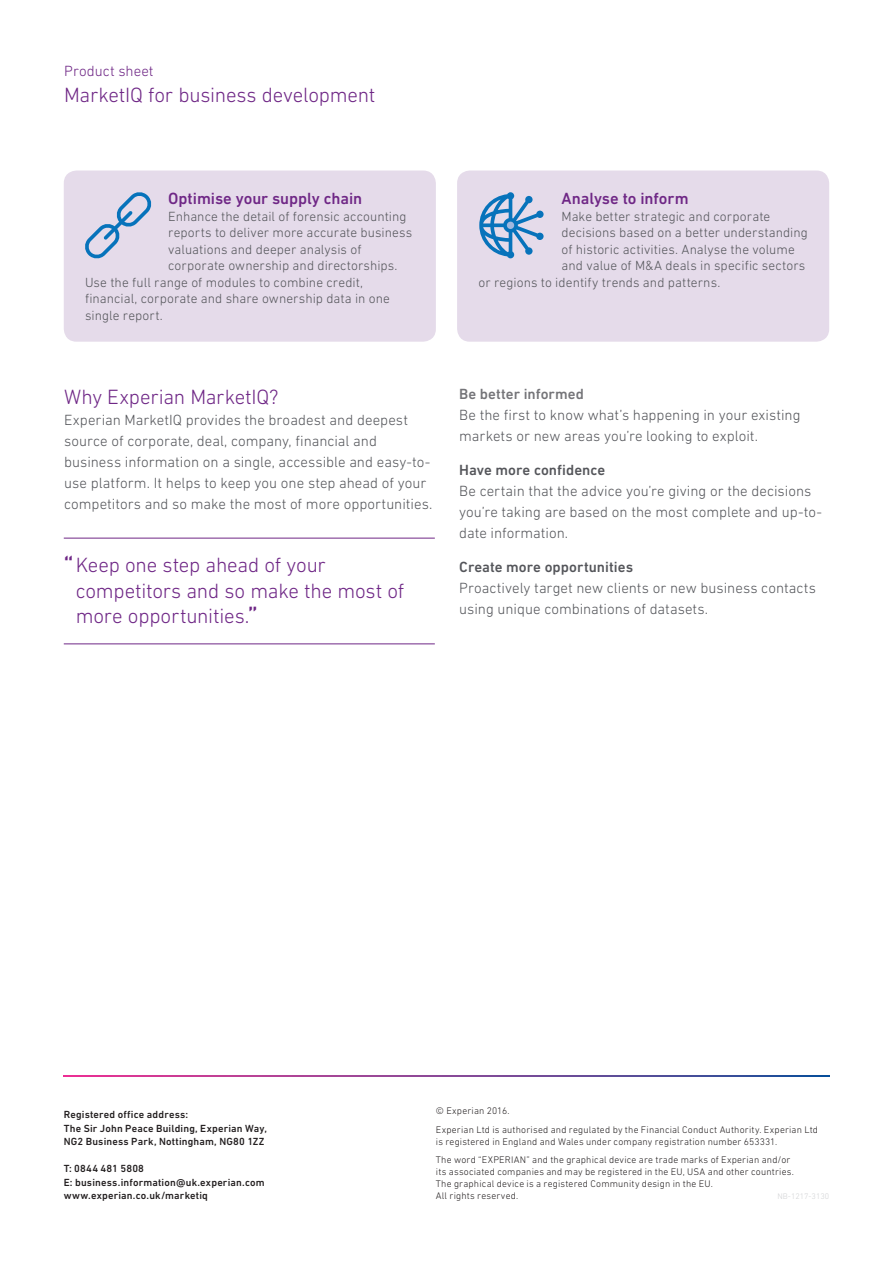
<style>
.page{position:relative;width:893px;height:1263px;background:#fff}
.page>*{position:absolute;margin:0;border:0;box-sizing:border-box;transform-origin:0 0}
.Quote_A_14_16{font:300 21px/25.5px "DIN Next W1 G";letter-spacing:-.01em;color:#6f2786}
.Headline_14_16{font:300 21px "DIN Next W1 G";letter-spacing:-.01em;color:#6f2786}
.Cell_Header_9_11{font:500 16.5px "DIN Next W1 G";letter-spacing:-.005em;color:#6f2786}
.Body_text_10_14{font:300 15px/21px "DIN Next W1 G";color:#54555a}
.Subhead_10_14{font:500 15px "DIN Next W1 G";letter-spacing:.005em;color:#54555a}
.Subhead_10_14-2{font:500 15px "DIN Next W1 G";letter-spacing:.005em;color:#747478}
.t1{font:300 15px "DIN Next W1 G";letter-spacing:.005em;color:#6f2786}
.Cell_Body_9_11{font:300 13.5px "DIN Next W1 G";letter-spacing:.005em;color:#54555a}
.t2{font:500 10.5px/13.5px "DIN Next W1 G";letter-spacing:.02em;color:#231f20}
.t3{font:300 9.75px/18.5px "DIN Next W1 G";letter-spacing:.02em;color:#231f20}
.t4{font:300 8.25px "DIN Next W1 G";color:#d1d2d4}
.s1{font-weight:500;font-size:24px}
</style>
<div class="page">
<svg style="left:64px;top:1075px;width:765px;height:1px"></svg>
<hr style="left:64px;top:538px;width:371px;height:1px;background:#6f2786">
<hr style="left:64px;top:643px;width:371px;height:1px;background:#6f2786">
<div style="left:64px;top:171px;width:372px;height:171px;background:#e5dbea;border-radius:13px"></div>
<svg style="left:85px;top:192px;width:66px;height:66px"></svg>
<div style="left:457px;top:171px;width:372px;height:171px;background:#e5dbea;border-radius:13px"></div>
<svg style="left:479px;top:192px;width:65px;height:66px"></svg>
<p class="t1" style="left:64px;top:62px;width:91px">Product sheet</p>
<h1 class="Quote_A_14_16" style="left:64px;top:82px;width:313px">MarketIQ for business development</h1>
<p class="Cell_Header_9_11" style="left:168px;top:189px;width:196px">Optimise your supply chain</p>
<p class="Cell_Body_9_11" style="left:168px;top:208px;width:240px">Enhance the detail of forensic accounting</p>
<p class="Cell_Body_9_11" style="left:168px;top:225px;width:246px">reports to deliver more accurate business</p>
<p class="Cell_Body_9_11" style="left:168px;top:241px;width:195px">valuations and deeper analysis of</p>
<p class="Cell_Body_9_11" style="left:168px;top:258px;width:231px">corporate ownership and directorships.</p>
<p class="Cell_Body_9_11" style="left:85px;top:274px;width:280px">Use the full range of modules to combine credit,</p>
<p class="Cell_Body_9_11" style="left:85px;top:291px;width:306px">financial, corporate and share ownership data in one</p>
<p class="Cell_Body_9_11" style="left:85px;top:307px;width:79px">single report.</p>
<p class="Headline_14_16" style="left:64px;top:385px;width:216px">Why Experian MarketIQ?</p>
<p class="Body_text_10_14" style="left:64px;top:409px;width:370px">Experian MarketIQ provides the broadest and deepest source of corporate, deal, company, financial and business information on a single, accessible and easy-to&shy;use platform. It helps to keep you one step ahead of your competitors and so make the most of more opportunities.</p>
<p class="Quote_A_14_16" style="left:76px;top:552px;width:330px;text-indent:-12px"><span class="s1">“</span>Keep one step ahead of your competitors and so make the most of more opportunities.<span class="s1">”</span></p>
<p class="Cell_Header_9_11" style="left:561px;top:189px;width:129px">Analyse to inform</p>
<p class="Cell_Body_9_11" style="left:561px;top:208px;width:210px">Make better strategic and corporate</p>
<p class="Cell_Body_9_11" style="left:561px;top:225px;width:248px">decisions based on a better understanding</p>
<p class="Cell_Body_9_11" style="left:561px;top:241px;width:235px">of historic activities. Analyse the volume</p>
<p class="Cell_Body_9_11" style="left:561px;top:258px;width:245px">and value of M&amp;A deals in specific sectors</p>
<p class="Cell_Body_9_11" style="left:478px;top:274px;width:243px">or regions to identify trends and patterns.</p>
<p class="Subhead_10_14-2" style="left:459px;top:386px;width:126px">Be better informed</p>
<p class="Body_text_10_14" style="left:459px;top:405px;width:343px">Be the first to know what’s happening in your existing markets or new areas you’re looking to exploit.</p>
<p class="Subhead_10_14" style="left:459px;top:461px;width:148px">Have more confidence</p>
<p class="Body_text_10_14" style="left:459px;top:480px;width:364px">Be certain that the advice you’re giving or the decisions you’re taking are based on the most complete and up-to&shy;date information.</p>
<p class="Subhead_10_14" style="left:459px;top:558px;width:175px">Create more opportunities</p>
<p class="Body_text_10_14" style="left:459px;top:577px;width:358px">Proactively target new clients or new business contacts using unique combinations of datasets.</p>
<p class="t2" style="left:64px;top:1108px;width:205px">Registered office address:<br>The Sir John Peace Building, Experian Way,<br>NG2 Business Park, Nottingham, NG80 1ZZ</p>
<p class="t2" style="left:64px;top:1162px;width:202px">T: 0844 481 5808<br>E: business.information@uk.experian.com www.experian.co.uk/marketiq</p>
<p class="t3" style="left:436px;top:1102px;width:384px">© Experian 2016.<br>Experian Ltd is authorised and regulated by the Financial Conduct Authority. Experian Ltd</p>
<p class="t3" style="left:436px;top:1132px;width:356px">is registered in England and Wales under company registration number 653331.<br>The word “EXPERIAN” and the graphical device are trade marks of Experian and/or</p>
<p class="t3" style="left:436px;top:1166px;width:360px;line-height:12px">its associated companies and may be registered in the EU, USA and other countries.<br>The graphical device is a registered Community design in the EU.<br>All rights reserved.</p>
<p class="t4" style="left:778px;top:1192px;width:53px">NB-1217-3130</p>
</div>
